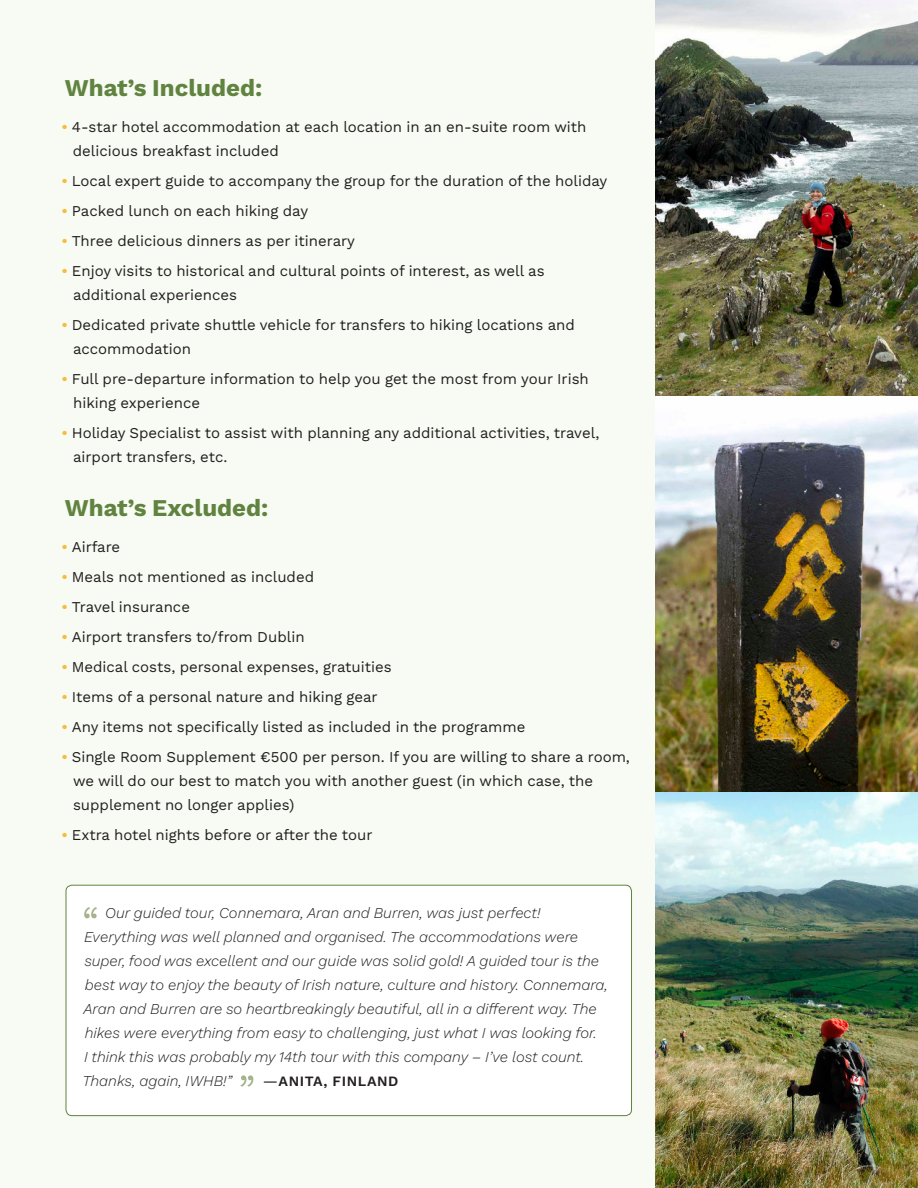
<style>
.page{position:relative;width:918px;height:1188px;background:#fff}
.page>*{position:absolute;margin:0;border:0;box-sizing:border-box;transform-origin:0 0}
.t1{font:700 24px "Work Sans";color:#60833f}
.t2{font:15px/24px "Work Sans";color:#231f20}
.t3{font:italic 300 15px/24px "Work Sans";color:#231f20}
.t4{font:600 14.25px "Work Sans";letter-spacing:.04em;color:#231f20}
.s1{font-weight:600;color:#f6bd3b}
.s2{font-weight:400;font-size:15px}
</style>
<div class="page">
<div style="left:0;top:0;width:656px;height:1188px;background:#f7fbf3"></div>
<img style="left:656px;top:0;width:262px;height:1188px">
<div style="left:66px;top:885px;width:566px;height:231px;background:#fff;border-radius:6px"></div>
<svg style="left:84px;top:907px;width:13px;height:11px"></svg>
<svg style="left:240px;top:1075px;width:13px;height:12px"></svg>
<div style="left:66px;top:885px;width:566px;height:231px;border:1px solid #60833f;border-radius:6px"></div>
<h1 class="t1" style="left:65px;top:79px;width:199px">What’s Included:</h1>
<p class="t2" style="left:73px;top:114px;width:515px;text-indent:-11px"><span class="s1">•</span> 4-star hotel accommodation at each location in an en-suite room with delicious breakfast included</p>
<p class="t2" style="left:61px;top:168px;width:547px"><span class="s1">•</span> Local expert guide to accompany the group for the duration of the holiday</p>
<p class="t2" style="left:61px;top:198px;width:248px"><span class="s1">•</span> Packed lunch on each hiking day</p>
<p class="t2" style="left:61px;top:228px;width:295px"><span class="s1">•</span> Three delicious dinners as per itinerary</p>
<p class="t2" style="left:73px;top:258px;width:473px;text-indent:-12px"><span class="s1">•</span> Enjoy visits to historical and cultural points of interest, as well as additional experiences</p>
<p class="t2" style="left:73px;top:312px;width:503px;text-indent:-12px"><span class="s1">•</span> Dedicated private shuttle vehicle for transfers to hiking locations and accommodation</p>
<p class="t2" style="left:73px;top:366px;width:517px;text-indent:-12px"><span class="s1">•</span> Full pre-departure information to help you get the most from your Irish hiking experience</p>
<p class="t2" style="left:73px;top:420px;width:528px;text-indent:-12px"><span class="s1">•</span> Holiday Specialist to assist with planning any additional activities, travel, airport transfers, etc.</p>
<h1 class="t1" style="left:65px;top:499px;width:205px">What’s Excluded:</h1>
<p class="t2" style="left:61px;top:534px;width:60px"><span class="s1">•</span> Airfare</p>
<p class="t2" style="left:61px;top:564px;width:254px"><span class="s1">•</span> Meals not mentioned as included</p>
<p class="t2" style="left:61px;top:594px;width:130px"><span class="s1">•</span> Travel insurance</p>
<p class="t2" style="left:61px;top:624px;width:245px"><span class="s1">•</span> Airport transfers to/from Dublin</p>
<p class="t2" style="left:61px;top:654px;width:332px"><span class="s1">•</span> Medical costs, personal expenses, gratuities</p>
<p class="t2" style="left:61px;top:684px;width:318px"><span class="s1">•</span> Items of a personal nature and hiking gear</p>
<p class="t2" style="left:61px;top:714px;width:465px"><span class="s1">•</span> Any items not specifically listed as included in the programme</p>
<p class="t2" style="left:73px;top:744px;width:558px;text-indent:-12px"><span class="s1">•</span> Single Room Supplement €500 per person. If you are willing to share a room, we will do our best to match you with another guest (in which case, the supplement no longer applies)</p>
<p class="t2" style="left:61px;top:822px;width:313px"><span class="s1">•</span> Extra hotel nights before or after the tour</p>
<p class="t3" style="left:82px;top:902px;width:527px;text-indent:23px">Our guided tour, Connemara, Aran and Burren, was just perfect!<br>Everything was well planned and organised. The accommodations were super, food was excellent and our guide was solid gold! A guided tour is the best way to enjoy the beauty of Irish nature, culture and history. Connemara, Aran and Burren are so heartbreakingly beautiful, all in a different way. The hikes were everything from easy to challenging, just what I was looking for.<br>I think this was probably my 14th tour with this company – I’ve lost count.<br>Thanks, again, IWHB!”</p>
<p class="t4" style="left:263px;top:1075px;width:137px"><span class="s2">—</span>ANITA, FINLAND</p>
</div>
